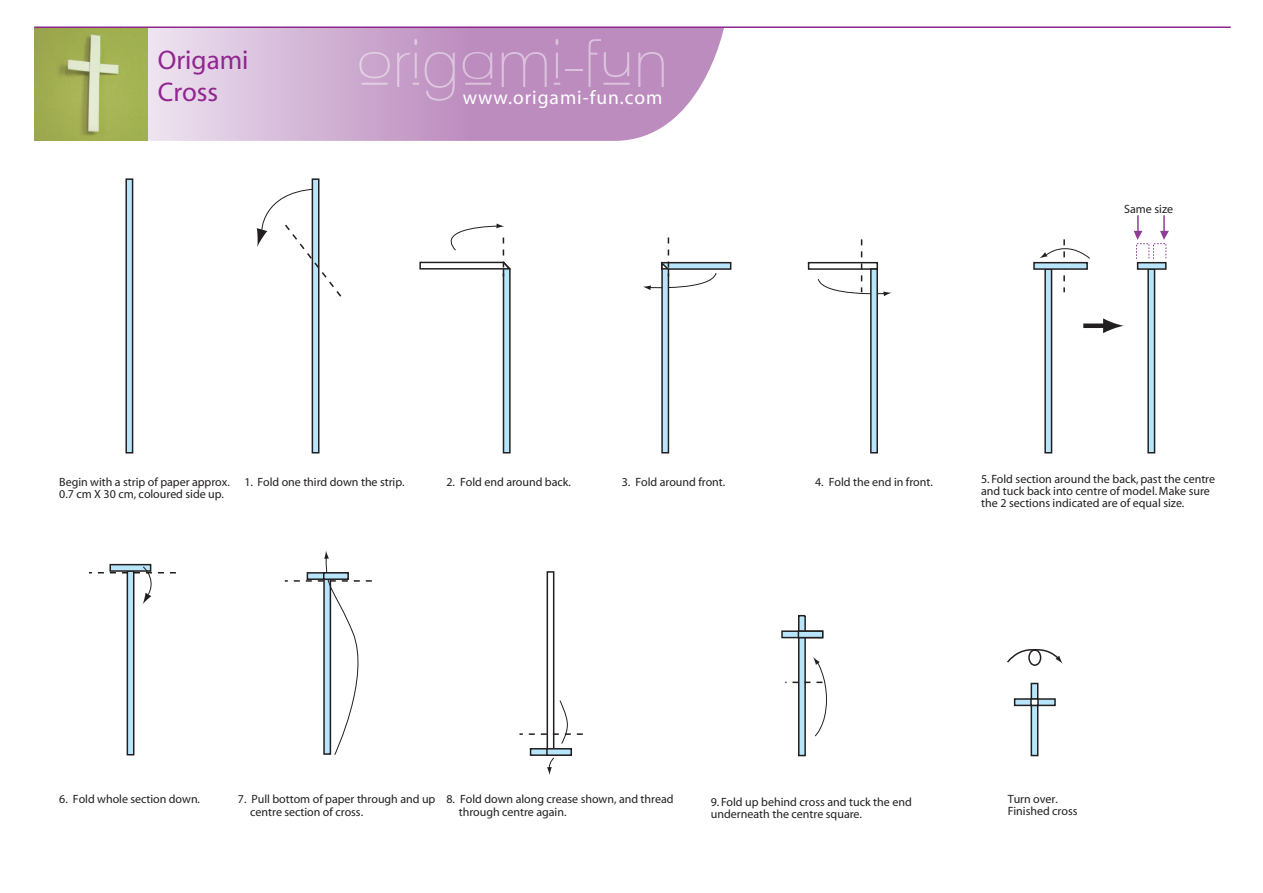
<style>
.page{position:relative;width:1263px;height:893px;background:#fff}
.page>*{position:absolute;margin:0;border:0;box-sizing:border-box;transform-origin:0 0}
.t1{font:27px/32.4px "Myriad";color:#90268f}
.t2{font:19.5px "Myriad";letter-spacing:.05em;color:#fff}
.t3{font:12px/12px "Myriad";letter-spacing:-.005em;color:#231f20}
</style>
<div class="page">
<svg style="left:148px;top:28px;width:576px;height:113px;background:#cfaed2"></svg>
<img style="left:34px;top:28px;width:114px;height:113px">
<svg style="left:359px;top:52px;width:31px;height:33px"></svg>
<svg style="left:414px;top:39px;width:3px;height:6px"></svg>
<svg style="left:397px;top:53px;width:22px;height:34px"></svg>
<svg style="left:425px;top:52px;width:30px;height:49px"></svg>
<svg style="left:463px;top:52px;width:29px;height:33px"></svg>
<svg style="left:502px;top:52px;width:45px;height:35px;background:#c195c4"></svg>
<svg style="left:554px;top:39px;width:76px;height:48px;background:#bf92c2"></svg>
<svg style="left:638px;top:52px;width:26px;height:35px"></svg>
<hr style="left:34px;top:27px;width:1197px;height:1px;background:#90268f">
<div style="left:126px;top:179px;width:7px;height:274px;background:#b9e5fa"></div>
<div style="left:125px;top:178px;width:8px;height:275px;border:2px solid #231f20"></div>
<svg style="left:419px;top:223px;width:92px;height:231px"></svg>
<div style="left:662px;top:263px;width:69px;height:6px;background:#b9e5fa"></div>
<div style="left:661px;top:262px;width:70px;height:8px;border:2px solid #231f20"></div>
<svg style="left:643px;top:237px;width:74px;height:217px"></svg>
<div style="left:808px;top:262px;width:70px;height:8px;border:2px solid #231f20"></div>
<div style="left:871px;top:269px;width:6px;height:184px;background:#b9e5fa"></div>
<div style="left:870px;top:268px;width:8px;height:185px;border:2px solid #231f20"></div>
<svg style="left:817px;top:239px;width:75px;height:58px"></svg>
<div style="left:312px;top:179px;width:7px;height:274px;background:#b9e5fa"></div>
<div style="left:312px;top:178px;width:7px;height:275px;border:2px solid #231f20"></div>
<svg style="left:257px;top:188px;width:85px;height:114px"></svg>
<svg style="left:1039px;top:239px;width:51px;height:53px"></svg>
<div style="left:1045px;top:269px;width:6px;height:184px;background:#b9e5fa"></div>
<div style="left:1044px;top:268px;width:8px;height:185px;border:2px solid #231f20"></div>
<div style="left:1034px;top:263px;width:53px;height:6px;background:#b9e5fa"></div>
<div style="left:1033px;top:262px;width:55px;height:8px;border:2px solid #231f20"></div>
<div style="left:1148px;top:269px;width:6px;height:184px;background:#b9e5fa"></div>
<div style="left:1147px;top:268px;width:8px;height:185px;border:2px solid #231f20"></div>
<div style="left:1137px;top:263px;width:29px;height:6px;background:#b9e5fa"></div>
<div style="left:1137px;top:262px;width:29px;height:8px;border:2px solid #231f20"></div>
<div style="left:127px;top:571px;width:7px;height:184px;background:#b9e5fa"></div>
<div style="left:127px;top:570px;width:7px;height:185px;border:2px solid #231f20"></div>
<div style="left:109px;top:564px;width:42px;height:8px;border:2px solid #231f20"></div>
<svg style="left:89px;top:566px;width:87px;height:38px"></svg>
<div style="left:546px;top:571px;width:8px;height:181px;border:2px solid #231f20"></div>
<svg style="left:519px;top:700px;width:64px;height:44px"></svg>
<svg style="left:547px;top:757px;width:7px;height:18px"></svg>
<div style="left:799px;top:616px;width:6px;height:139px;background:#b9e5fa"></div>
<div style="left:798px;top:615px;width:8px;height:141px;border:2px solid #231f20"></div>
<svg style="left:785px;top:657px;width:42px;height:80px"></svg>
<div style="left:1028px;top:649px;width:13px;height:17px;border:2px solid #231f20;border-radius:50%"></div>
<svg style="left:1007px;top:649px;width:56px;height:15px"></svg>
<hr style="left:1137px;top:215px;width:2px;height:21px;background:#8f3e97">
<hr style="left:1163px;top:215px;width:2px;height:21px;background:#8f3e97">
<svg style="left:1134px;top:231px;width:8px;height:9px"></svg>
<svg style="left:1160px;top:231px;width:9px;height:9px"></svg>
<div style="left:1083px;top:323px;width:24px;height:5px;background:#231f20"></div>
<svg style="left:1103px;top:318px;width:21px;height:15px"></svg>
<svg style="left:285px;top:551px;width:87px;height:204px"></svg>
<div style="left:324px;top:573px;width:24px;height:6px;background:#b9e5fa"></div>
<div style="left:323px;top:572px;width:26px;height:8px;border:2px solid #231f20"></div>
<div style="left:530px;top:749px;width:41px;height:6px;background:#b9e5fa"></div>
<div style="left:530px;top:748px;width:42px;height:8px;border:2px solid #231f20"></div>
<div style="left:546px;top:748px;width:26px;height:8px;border:2px solid #231f20"></div>
<div style="left:782px;top:631px;width:40px;height:7px;background:#b9e5fa"></div>
<div style="left:781px;top:630px;width:42px;height:8px;border:2px solid #231f20"></div>
<div style="left:798px;top:630px;width:25px;height:8px;border:2px solid #231f20"></div>
<div style="left:1031px;top:683px;width:7px;height:72px;background:#b9e5fa"></div>
<div style="left:1030px;top:683px;width:8px;height:73px;border:2px solid #231f20"></div>
<div style="left:1015px;top:699px;width:40px;height:6px;background:#b9e5fa"></div>
<div style="left:1014px;top:698px;width:42px;height:8px;border:2px solid #231f20"></div>
<div style="left:1031px;top:699px;width:7px;height:6px;background:#fff"></div>
<div style="left:1030px;top:698px;width:9px;height:8px;border:2px solid #231f20"></div>
<h1 class="t1" style="left:158px;top:45px;width:92px">Origami<br>Cross</h1>
<h2 class="t2" style="left:463px;top:88px;width:201px">www.origami-fun.com</h2>
<p class="t3" style="left:1124px;top:203px;width:50px">Same size</p>
<p class="t3" style="left:59px;top:476px;width:172px">Begin with a strip of paper approx.<br>0.7 cm X 30 cm, coloured side up.</p>
<p class="t3" style="left:622px;top:476px;width:105px">3. Fold around front.</p>
<p class="t3" style="left:815px;top:476px;width:119px">4. Fold the end in front.</p>
<p class="t3" style="left:981px;top:473px;width:235px">5. Fold section around the back, past the centre and tuck back into centre of model. Make sure the 2 sections indicated are of equal size.</p>
<p class="t3" style="left:244px;top:476px;width:162px">1. Fold one third down the strip.</p>
<p class="t3" style="left:446px;top:476px;width:126px">2. Fold end around back.</p>
<p class="t3" style="left:59px;top:794px;width:142px">6. Fold whole section down.</p>
<p class="t3" style="left:250px;top:793px;width:187px;line-height:12.9px;text-indent:-12px">7. Pull bottom of paper through and up centre section of cross.</p>
<p class="t3" style="left:459px;top:793px;width:216px;line-height:12.9px;text-indent:-12px">8. Fold down along crease shown, and thread through centre again.</p>
<p class="t3" style="left:1008px;top:794px;width:71px">Turn over.<br>Finished cross</p>
<p class="t3" style="left:711px;top:796px;width:203px">9. Fold up behind cross and tuck the end underneath the centre square.</p>
</div>
